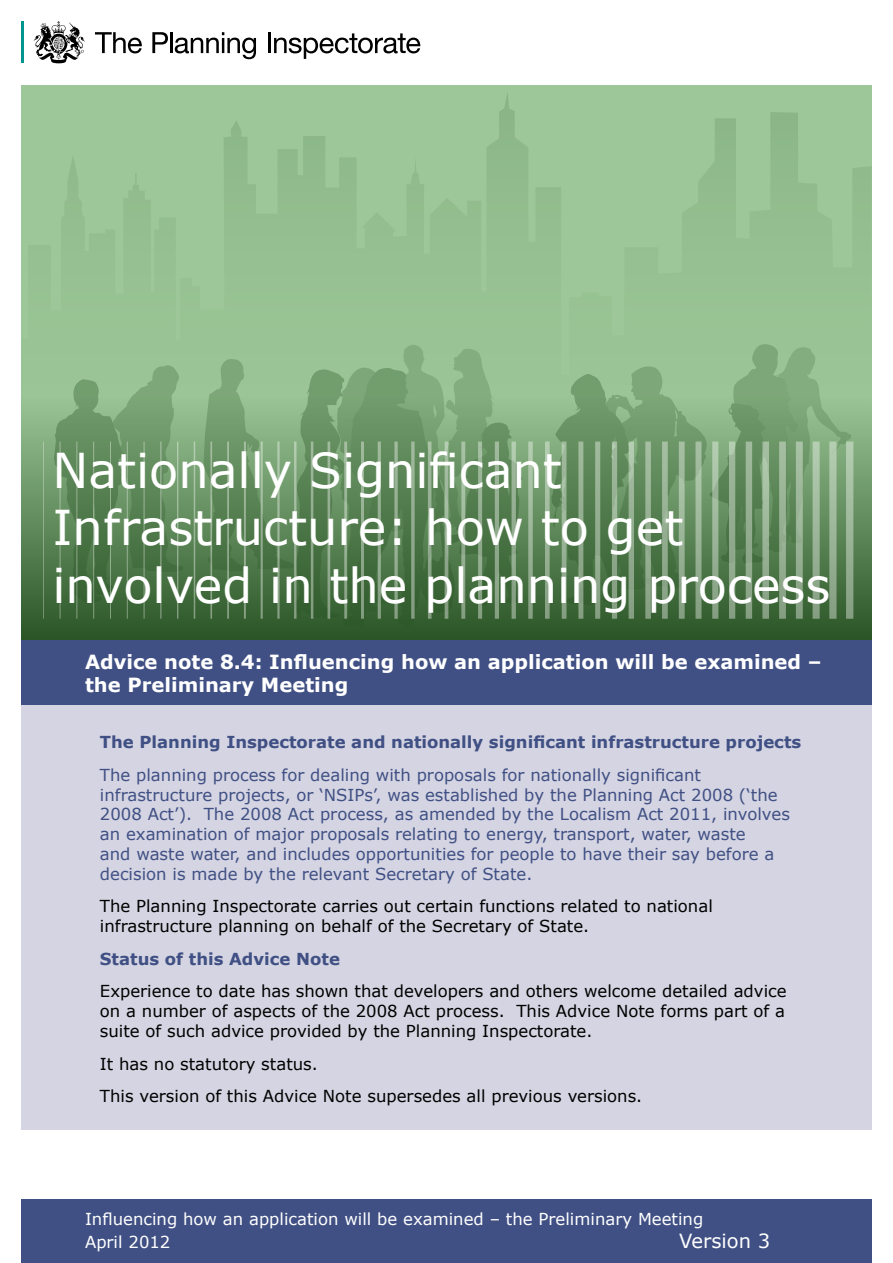
<style>
.page{position:relative;width:893px;height:1263px;background:#fff}
.page>*{position:absolute;margin:0;border:0;box-sizing:border-box;transform-origin:0 0}
.Body_text{font:48px/57.6px "Verdana";color:#fff}
.Body_text-2{font:700 19.5px/23.4px "Verdana";color:#fff}
.Footer_text{font:19.5px "Verdana";color:#fff}
.Subheading{font:16.5px/19.8px "Verdana";color:#405084}
.Subheading-2{font:16.5px/19.8px "Verdana";color:#000}
.Subheading-3{font:700 16.5px "Verdana";color:#405084}
.Footer_text-2{font:16.5px/23.4px "Verdana";color:#fff}
</style>
<div class="page">
<div style="left:21px;top:640px;width:851px;height:66px;background:#405084"></div>
<div style="left:21px;top:705px;width:851px;height:425px;background:#d4d4e2"></div>
<div style="left:21px;top:1199px;width:851px;height:64px;background:#405084"></div>
<svg style="left:21px;top:85px;width:851px;height:555px;background:#7fa97a"></svg>
<hr style="left:43px;top:441px;width:1px;height:178px;background:#fff">
<hr style="left:60px;top:441px;width:1px;height:178px;background:#fff">
<hr style="left:77px;top:441px;width:1px;height:178px;background:#fff">
<hr style="left:93px;top:441px;width:1px;height:178px;background:#fff">
<hr style="left:110px;top:441px;width:1px;height:178px;background:#fff">
<hr style="left:127px;top:441px;width:1px;height:178px;background:#fff">
<hr style="left:144px;top:441px;width:1px;height:178px;background:#fff">
<hr style="left:160px;top:441px;width:1px;height:178px;background:#fff">
<hr style="left:177px;top:441px;width:1px;height:178px;background:#fff">
<hr style="left:194px;top:441px;width:1px;height:178px;background:#fff">
<hr style="left:210px;top:441px;width:2px;height:178px;background:#fff">
<hr style="left:227px;top:441px;width:2px;height:178px;background:#fff">
<hr style="left:244px;top:441px;width:2px;height:178px;background:#fff">
<hr style="left:261px;top:441px;width:2px;height:178px;background:#fff">
<hr style="left:277px;top:441px;width:3px;height:178px;background:#fff">
<hr style="left:294px;top:441px;width:2px;height:178px;background:#fff">
<hr style="left:311px;top:441px;width:2px;height:178px;background:#fff">
<hr style="left:328px;top:441px;width:2px;height:178px;background:#fff">
<hr style="left:344px;top:441px;width:3px;height:178px;background:#fff">
<hr style="left:361px;top:441px;width:3px;height:178px;background:#fff">
<hr style="left:378px;top:441px;width:3px;height:178px;background:#fff">
<svg style="left:394px;top:441px;width:4px;height:178px"></svg>
<svg style="left:411px;top:441px;width:4px;height:178px"></svg>
<hr style="left:428px;top:441px;width:3px;height:178px;background:#fff">
<hr style="left:445px;top:441px;width:3px;height:178px;background:#fff">
<svg style="left:461px;top:441px;width:4px;height:178px"></svg>
<svg style="left:478px;top:441px;width:4px;height:178px"></svg>
<svg style="left:495px;top:441px;width:4px;height:178px"></svg>
<svg style="left:511px;top:441px;width:5px;height:178px"></svg>
<svg style="left:528px;top:441px;width:5px;height:178px"></svg>
<svg style="left:545px;top:441px;width:5px;height:178px"></svg>
<svg style="left:562px;top:441px;width:4px;height:178px"></svg>
<svg style="left:578px;top:441px;width:5px;height:178px"></svg>
<svg style="left:595px;top:441px;width:5px;height:178px"></svg>
<svg style="left:612px;top:441px;width:5px;height:178px"></svg>
<svg style="left:629px;top:441px;width:5px;height:178px"></svg>
<svg style="left:645px;top:441px;width:6px;height:178px"></svg>
<svg style="left:662px;top:441px;width:6px;height:178px"></svg>
<svg style="left:679px;top:441px;width:6px;height:178px"></svg>
<svg style="left:695px;top:441px;width:6px;height:178px"></svg>
<svg style="left:712px;top:441px;width:6px;height:178px"></svg>
<svg style="left:729px;top:441px;width:6px;height:178px"></svg>
<svg style="left:746px;top:441px;width:6px;height:178px"></svg>
<svg style="left:762px;top:441px;width:7px;height:178px"></svg>
<svg style="left:779px;top:441px;width:7px;height:178px"></svg>
<svg style="left:796px;top:441px;width:7px;height:178px"></svg>
<svg style="left:813px;top:441px;width:7px;height:178px"></svg>
<svg style="left:829px;top:441px;width:7px;height:178px"></svg>
<svg style="left:846px;top:441px;width:7px;height:178px"></svg>
<hr style="left:21px;top:21px;width:3px;height:42px;background:#00958f">
<svg style="left:95px;top:32px;width:47px;height:21px"></svg>
<svg style="left:152px;top:32px;width:16px;height:21px"></svg>
<hr style="left:170px;top:32px;width:2px;height:21px;background:#000">
<svg style="left:175px;top:32px;width:81px;height:27px"></svg>
<hr style="left:268px;top:32px;width:3px;height:21px;background:#000">
<svg style="left:274px;top:33px;width:146px;height:26px"></svg>
<svg style="left:34px;top:21px;width:51px;height:42px"></svg>
<p class="Body_text" style="left:52px;top:441px;width:780px">Nationally Significant<br>Infrastructure: how to get involved in the planning process</p>
<p class="Body_text-2" style="left:85px;top:649px;width:738px">Advice note 8.4: Influencing how an application will be examined – the Preliminary Meeting</p>
<p class="Subheading-3" style="left:100px;top:731px;width:703px">The Planning Inspectorate and nationally significant infrastructure projects</p>
<p class="Subheading" style="left:100px;top:765px;width:692px">The planning process for dealing with proposals for nationally significant infrastructure projects, or ‘NSIPs’, was established by the Planning Act 2008 (‘the 2008 Act’). The 2008 Act process, as amended by the Localism Act 2011, involves an examination of major proposals relating to energy, transport, water, waste<br>and waste water, and includes opportunities for people to have their say before a decision is made by the relevant Secretary of State.</p>
<p class="Subheading-2" style="left:100px;top:896px;width:614px">The Planning Inspectorate carries out certain functions related to national infrastructure planning on behalf of the Secretary of State.</p>
<p class="Subheading-3" style="left:100px;top:947px;width:242px">Status of this Advice Note</p>
<p class="Subheading-2" style="left:100px;top:981px;width:688px;text-align:justify">Experience to date has shown that developers and others welcome detailed advice on a number of aspects of the 2008 Act process. This Advice Note forms part of a suite of such advice provided by the Planning Inspectorate.</p>
<p class="Subheading-2" style="left:100px;top:1053px;width:219px">It has no statutory status.</p>
<p class="Subheading-2" style="left:100px;top:1086px;width:544px">This version of this Advice Note supersedes all previous versions.</p>
<p class="Footer_text-2" style="left:85px;top:1207px;width:620px">Influencing how an application will be examined – the Preliminary Meeting<br>April 2012</p>
<p class="Footer_text" style="left:679px;top:1228px;width:93px">Version 3</p>
</div>
